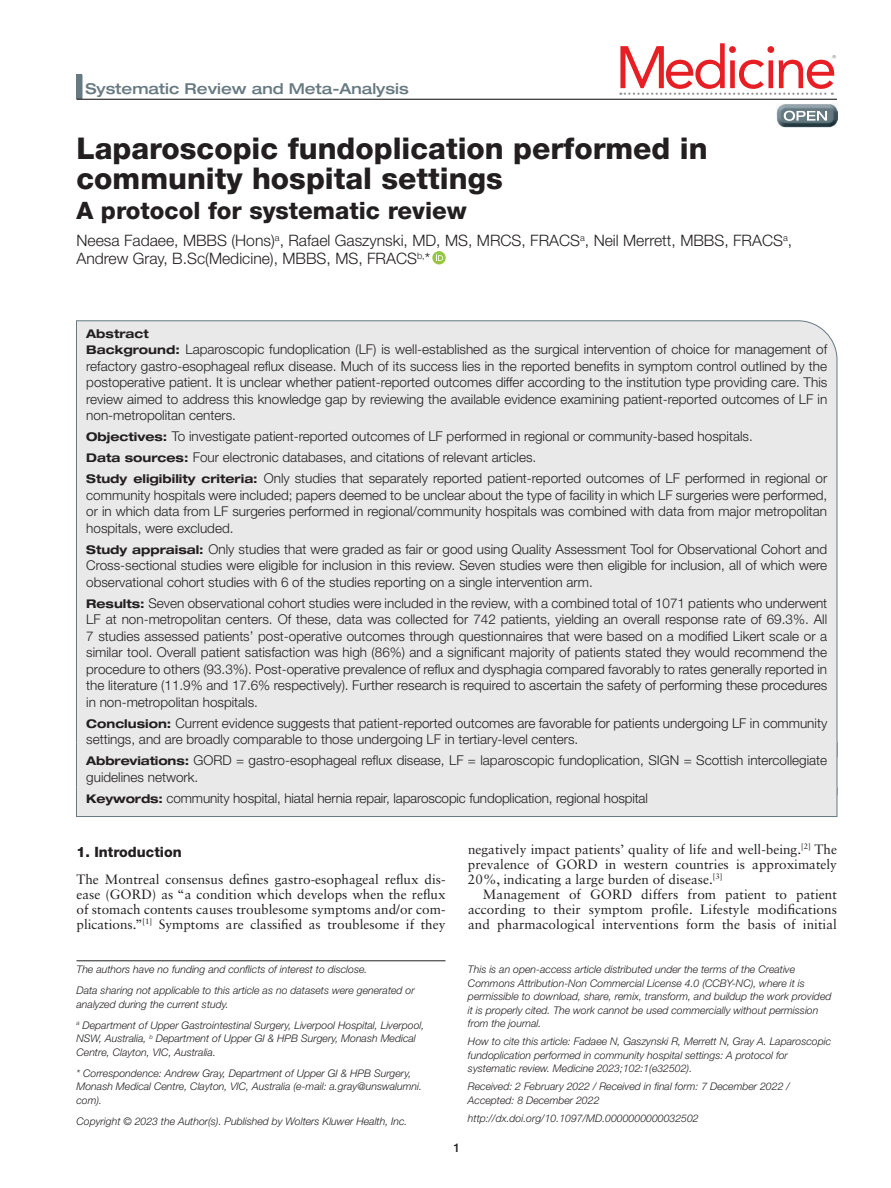
<style>
.page{position:relative;width:891px;height:1188px;background:#fff}
.page>*{position:absolute;margin:0;border:0;box-sizing:border-box;transform-origin:0 0}
.t1{font:59.4px "Avenir";letter-spacing:-.06em;color:#e71e24}
.t2{font:800 30px/30px "Helvetica Neue LT Std";color:#231f20}
.t3{font:800 24px "Helvetica Neue LT Std";color:#231f20}
.t4{font:300 15.75px/18px "Helvetica Neue LT Std";color:#231f20}
.t5{font:500 expanded 15px "Helvetica Neue LT Std";color:#667981}
.t6{font:800 14.25px "Helvetica Neue LT Std";color:#231f20}
.t7{font:300 13.5px/16.5px "Helvetica Neue LT Std";color:#231f20;text-align:justify}
.t8{font:13.5px/15px "Sabon LT Std";color:#231f20;text-align:justify}
.t9{font:700 expanded 12px "Helvetica Neue LT Std";color:#231f20}
.t10{font:500 12px "Helvetica Neue LT Std";color:#231f20}
.t11{font:italic 300 10.5px/13.5px "Helvetica Neue LT Std";color:#231f20}
.t12{font:500 10.35px "Akzidenz Grotesk BE";color:#909295}
.s1{font-weight:700;font-stretch:expanded;font-size:12px}
</style>
<div class="page">
<div style="left:76px;top:74px;width:6px;height:25px;background:#677981"></div>
<hr style="left:76px;top:99px;width:761px;height:1px;background:#231f20">
<img style="left:776px;top:104px;width:61px;height:24px">
<svg style="left:784px;top:111px;width:43px;height:10px"></svg>
<svg style="left:620px;top:93px;width:213px;height:2px"></svg>
<div style="left:76px;top:320px;width:762px;height:438px;background:#e9e9e9"></div>
<div style="left:76px;top:742px;width:761px;height:54px;background:#e9e9e9"></div>
<div style="left:76px;top:787px;width:761px;height:30px;background:#e9e9e9"></div>
<div style="left:76px;top:787px;width:761px;height:30px;border:1px solid #677981"></div>
<svg style="left:432px;top:251px;width:14px;height:13px"></svg>
<svg style="left:436px;top:254px;width:7px;height:7px"></svg>
<hr style="left:76px;top:960px;width:370px;height:1px;background:#231f20">
<p class="t5" style="left:86px;top:80px;width:325px">Systematic Review and Meta-Analysis</p>
<h1 class="t1" style="left:615px;top:33px;width:223px">Medicine</h1>
<p class="t12" style="left:832px;top:52px;width:6px">®</p>
<h2 class="t2" style="left:76px;top:134px;width:633px">Laparoscopic fundoplication performed in community hospital settings</h2>
<h3 class="t3" style="left:76px;top:197px;width:392px">A protocol for systematic review</h3>
<p class="t4" style="left:76px;top:231px;width:717px">Neesa Fadaee, MBBS (Hons)<sup>a</sup>, Rafael Gaszynski, MD, MS, MRCS, FRACS<sup>a</sup>, Neil Merrett, MBBS, FRACS<sup>a</sup>,<br>Andrew Gray, B.Sc(Medicine), MBBS, MS, FRACS<sup>b,</sup>*</p>
<p class="t9" style="left:86px;top:326px;width:64px">Abstract</p>
<p class="t7" style="left:86px;top:341px;width:743px"><span class="s1">Background:</span> Laparoscopic fundoplication (LF) is well-established as the surgical intervention of choice for management of refactory gastro-esophageal reflux disease. Much of its success lies in the reported benefits in symptom control outlined by the postoperative patient. It is unclear whether patient-reported outcomes differ according to the institution type providing care. This review aimed to address this knowledge gap by reviewing the available evidence examining patient-reported outcomes of LF in non-metropolitan centers.</p>
<p class="t7" style="left:86px;top:426px;width:743px;line-height:21px;text-align:left"><span class="s1">Objectives:</span> To investigate patient-reported outcomes of LF performed in regional or community-based hospitals.<br><span class="s1">Data sources:</span> Four electronic databases, and citations of relevant articles.<br><span class="s1">Study eligibility criteria:</span> Only studies that separately reported patient-reported outcomes of LF performed in regional or</p>
<p class="t7" style="left:86px;top:487px;width:742px">community hospitals were included; papers deemed to be unclear about the type of facility in which LF surgeries were performed, or in which data from LF surgeries performed in regional/community hospitals was combined with data from major metropolitan hospitals, were excluded.</p>
<p class="t7" style="left:86px;top:541px;width:742px"><span class="s1">Study appraisal:</span> Only studies that were graded as fair or good using Quality Assessment Tool for Observational Cohort and Cross-sectional studies were eligible for inclusion in this review. Seven studies were then eligible for inclusion, all of which were observational cohort studies with 6 of the studies reporting on a single intervention arm.</p>
<p class="t7" style="left:86px;top:595px;width:743px"><span class="s1">Results:</span> Seven observational cohort studies were included in the review, with a combined total of 1071 patients who underwent LF at non-metropolitan centers. Of these, data was collected for 742 patients, yielding an overall response rate of 69.3%. All 7 studies assessed patients’ post-operative outcomes through questionnaires that were based on a modified Likert scale or a similar tool. Overall patient satisfaction was high (86%) and a significant majority of patients stated they would recommend the procedure to others (93.3%). Post-operative prevalence of reflux and dysphagia compared favorably to rates generally reported in the literature (11.9% and 17.6% respectively). Further research is required to ascertain the safety of performing these procedures in non-metropolitan hospitals.</p>
<p class="t7" style="left:86px;top:715px;width:743px"><span class="s1">Conclusion:</span> Current evidence suggests that patient-reported outcomes are favorable for patients undergoing LF in community settings, and are broadly comparable to those undergoing LF in tertiary-level centers.</p>
<p class="t7" style="left:86px;top:752px;width:742px"><span class="s1">Abbreviations:</span> GORD = gastro-esophageal reflux disease, LF = laparoscopic fundoplication, SIGN = Scottish intercollegiate guidelines network.</p>
<p class="t7" style="left:86px;top:790px;width:563px"><span class="s1">Keywords:</span> community hospital, hiatal hernia repair, laparoscopic fundoplication, regional hospital</p>
<p class="t6" style="left:76px;top:843px;width:107px">1. Introduction</p>
<p class="t8" style="left:76px;top:872px;width:371px">The Montreal consensus defines gastro-esophageal reflux dis&shy;ease (GORD) as “a condition which develops when the reflux of stomach contents causes troublesome symptoms and/or com&shy;plications.”<sup>[1]</sup> Symptoms are classified as troublesome if they</p>
<p class="t8" style="left:468px;top:842px;width:371px">negatively impact patients’ quality of life and well-being.<sup>[2]</sup> The prevalence of GORD in western countries is approximately 20%, indicating a large burden of disease.<sup>[3]</sup></p>
<p class="t8" style="left:468px;top:887px;width:371px;text-indent:15px">Management of GORD differs from patient to patient according to their symptom profile. Lifestyle modifications and pharmacological interventions form the basis of initial</p>
<p class="t11" style="left:76px;top:959px;width:340px;line-height:21px">The authors have no funding and conflicts of interest to disclose.<br>Data sharing not applicable to this article as no datasets were generated or</p>
<p class="t11" style="left:76px;top:993px;width:350px;line-height:21px">analyzed during the current study.<br><sup>a</sup> Department of Upper Gastrointestinal Surgery, Liverpool Hospital, Liverpool,</p>
<p class="t11" style="left:76px;top:1032px;width:341px">NSW, Australia, <sup>b</sup> Department of Upper GI &amp; HPB Surgery, Monash Medical<br>Centre, Clayton, VIC, Australia.</p>
<p class="t11" style="left:76px;top:1066px;width:347px">* Correspondence: Andrew Gray, Department of Upper GI &amp; HPB Surgery,<br>Monash Medical Centre, Clayton, VIC, Australia (e-mail: a.gray@unswalumni. com).</p>
<p class="t11" style="left:76px;top:1114px;width:333px">Copyright © 2023 the Author(s). Published by Wolters Kluwer Health, Inc.</p>
<p class="t10" style="left:453px;top:1140px;width:8px">1</p>
<p class="t11" style="left:468px;top:963px;width:365px">This is an open-access article distributed under the terms of the Creative Commons Attribution-Non Commercial License 4.0 (CCBY-NC), where it is permissible to download, share, remix, transform, and buildup the work provided it is properly cited. The work cannot be used commercially without permission from the journal.</p>
<p class="t11" style="left:468px;top:1035px;width:365px">How to cite this article: Fadaee N, Gaszynski R, Merrett N, Gray A. Laparoscopic fundoplication performed in community hospital settings: A protocol for systematic review. Medicine 2023;102:1(e32502).</p>
<p class="t11" style="left:468px;top:1080px;width:323px">Received: 2 February 2022 / Received in final form: 7 December 2022 /<br>Accepted: 8 December 2022</p>
<p class="t11" style="left:468px;top:1111px;width:232px">http://dx.doi.org/10.1097/MD.0000000000032502</p>
</div>
